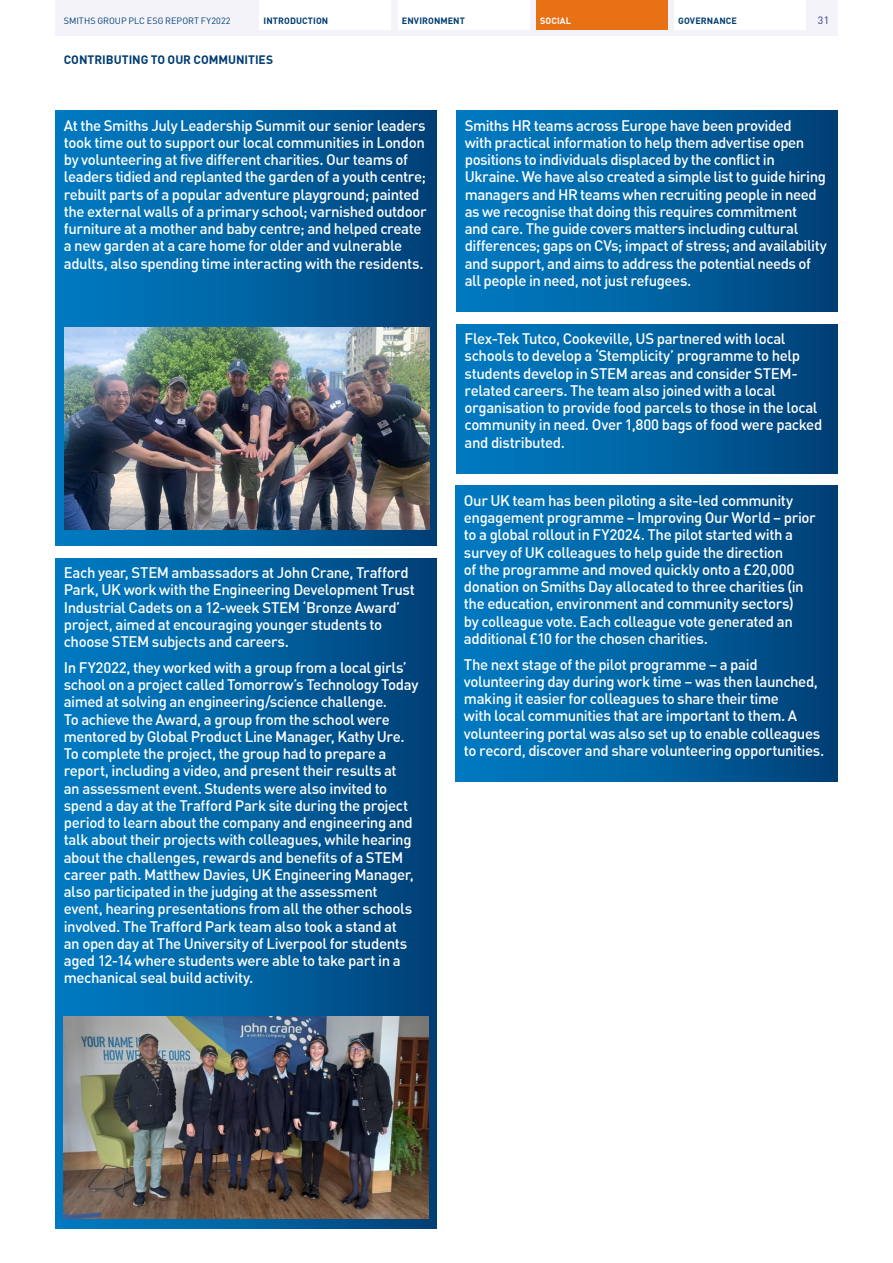
<style>
.page{position:relative;width:893px;height:1263px;background:#fff}
.page>*{position:absolute;margin:0;border:0;box-sizing:border-box;transform-origin:0 0}
.t1{font:500 15px/17.2px "DIN";letter-spacing:-.03em;color:#fff}
.t2{font:700 12px "DIN";color:#003d72}
.t3{font:10.5px "DIN";color:#283583}
.t4{font:700 9px "DIN";letter-spacing:.01em;color:#003d72}
.t5{font:9px "DIN";letter-spacing:.005em;color:#003d72}
.t6{font:700 9px "DIN";letter-spacing:.015em;color:#fff}
</style>
<div class="page">
<div style="left:55px;top:111px;width:382px;height:434px;background:linear-gradient(to right,#017fc6,#03447a)"></div>
<div style="left:55px;top:558px;width:382px;height:671px;background:linear-gradient(to right,#017fc5,#004379)"></div>
<div style="left:456px;top:324px;width:382px;height:149px;background:linear-gradient(to right,#007fc6,#004379)"></div>
<div style="left:455px;top:486px;width:383px;height:295px;background:linear-gradient(to right,#007fc6,#004379)"></div>
<div style="left:456px;top:111px;width:382px;height:200px;background:linear-gradient(to right,#007fc6,#004379)"></div>
<img style="left:65px;top:328px;width:364px;height:202px">
<img style="left:64px;top:1016px;width:364px;height:202px">
<div style="left:55px;top:0;width:783px;height:36px;background:#f4f3fa"></div>
<div style="left:259px;top:0;width:132px;height:30px;background:#fff"></div>
<div style="left:398px;top:0;width:131px;height:30px;background:#fff"></div>
<div style="left:536px;top:0;width:132px;height:30px;background:#e87116"></div>
<div style="left:674px;top:0;width:132px;height:30px;background:#fff"></div>
<p class="t5" style="left:64px;top:15px;width:168px">SMITHS GROUP PLC ESG REPORT FY2022</p>
<p class="t4" style="left:264px;top:15px;width:66px">INTRODUCTION</p>
<p class="t4" style="left:402px;top:15px;width:65px">ENVIRONMENT</p>
<p class="t6" style="left:540px;top:15px;width:33px">SOCIAL</p>
<p class="t4" style="left:678px;top:15px;width:60px">GOVERNANCE</p>
<p class="t3" style="left:818px;top:14px;width:13px">31</p>
<p class="t2" style="left:64px;top:51px;width:211px">CONTRIBUTING TO OUR COMMUNITIES</p>
<p class="t1" style="left:64px;top:116px;width:364px">At the Smiths July Leadership Summit our senior leaders took time out to support our local communities in London by volunteering at five different charities. Our teams of leaders tidied and replanted the garden of a youth centre; rebuilt parts of a popular adventure playground; painted the external walls of a primary school; varnished outdoor furniture at a mother and baby centre; and helped create a new garden at a care home for older and vulnerable adults, also spending time interacting with the residents.</p>
<p class="t1" style="left:64px;top:564px;width:353px">Each year, STEM ambassadors at John Crane, Trafford Park, UK work with the Engineering Development Trust Industrial Cadets on a 12-week STEM ‘Bronze Award’ project, aimed at encouraging younger students to choose STEM subjects and careers.</p>
<p class="t1" style="left:64px;top:658px;width:356px">In FY2022, they worked with a group from a local girls’ school on a project called Tomorrow’s Technology Today aimed at solving an engineering/science challenge.<br>To achieve the Award, a group from the school were mentored by Global Product Line Manager, Kathy Ure.<br>To complete the project, the group had to prepare a report, including a video, and present their results at<br>an assessment event. Students were also invited to spend a day at the Trafford Park site during the project period to learn about the company and engineering and talk about their projects with colleagues, while hearing about the challenges, rewards and benefits of a STEM career path. Matthew Davies, UK Engineering Manager, also participated in the judging at the assessment event, hearing presentations from all the other schools involved. The Trafford Park team also took a stand at<br>an open day at The University of Liverpool for students aged 12-14 where students were able to take part in a mechanical seal build activity.</p>
<p class="t1" style="left:465px;top:116px;width:364px">Smiths HR teams across Europe have been provided<br>with practical information to help them advertise open positions to individuals displaced by the conflict in Ukraine. We have also created a simple list to guide hiring managers and HR teams when recruiting people in need as we recognise that doing this requires commitment<br>and care. The guide covers matters including cultural differences; gaps on CVs; impact of stress; and availability and support, and aims to address the potential needs of all people in need, not just refugees.</p>
<p class="t1" style="left:465px;top:329px;width:359px">Flex-Tek Tutco, Cookeville, US partnered with local schools to develop a ‘Stemplicity’ programme to help students develop in STEM areas and consider STEM&shy;related careers. The team also joined with a local organisation to provide food parcels to those in the local community in need. Over 1,800 bags of food were packed and distributed.</p>
<p class="t1" style="left:464px;top:491px;width:353px">Our UK team has been piloting a site-led community engagement programme – Improving Our World – prior to a global rollout in FY2024. The pilot started with a survey of UK colleagues to help guide the direction<br>of the programme and moved quickly onto a £20,000 donation on Smiths Day allocated to three charities (in the education, environment and community sectors)<br>by colleague vote. Each colleague vote generated an additional £10 for the chosen charities.</p>
<p class="t1" style="left:464px;top:655px;width:362px">The next stage of the pilot programme – a paid volunteering day during work time – was then launched, making it easier for colleagues to share their time<br>with local communities that are important to them. A volunteering portal was also set up to enable colleagues to record, discover and share volunteering opportunities.</p>
</div>
